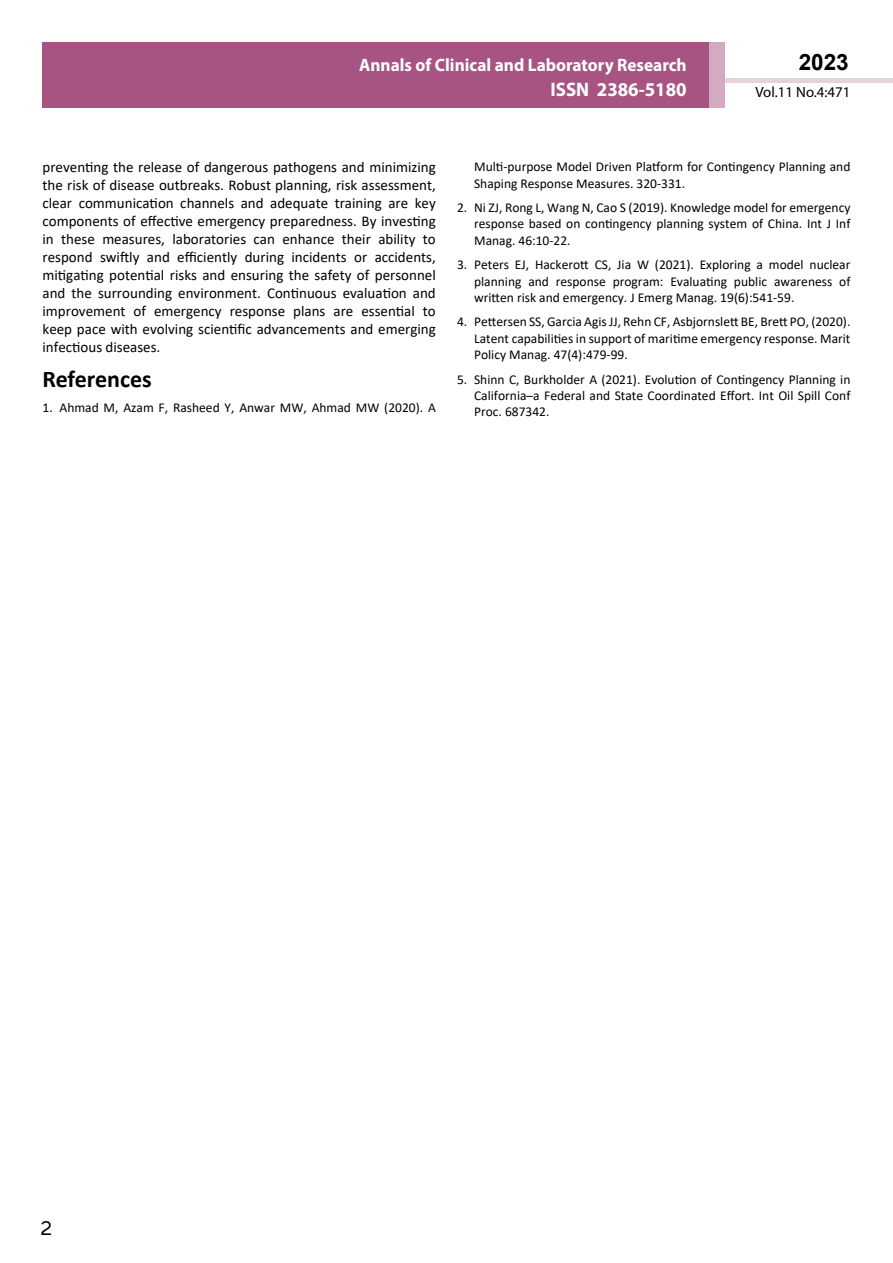
<style>
.page{position:relative;width:893px;height:1263px;background:#fff}
.page>*{position:absolute;margin:0;border:0;box-sizing:border-box;transform-origin:0 0}
.t1{font:25.5px "Tunga";color:#000}
.t2{font:700 24px "Calibri";color:#000}
.t3{font:700 22.5px "Arial";color:#000}
.t4{font:700 19.65px "Myriad Pro";color:#fff;scale:.96 1}
.t5{font:700 18px/21.6px "Myriad Pro";color:#fff;text-align:right;scale:.96 1}
.t6{font:15px/18px "Calibri";color:#000;text-align:justify}
.t7{font:14.85px "Myriad Pro";color:#000}
.t8{font:13.5px/16.2px "Calibri";color:#000;text-align:justify}
</style>
<div class="page">
<hr style="left:725px;top:78px;width:168px;height:4px;background:#e6d1dd">
<div style="left:43px;top:42px;width:666px;height:66px;background:#a75483"></div>
<div style="left:709px;top:42px;width:16px;height:66px;background:#d2aac1"></div>
<h3 class="t5" style="left:517px;top:53px;width:198px">ARCHIVOS DE MEDICINA<br>ISSN 1698-9465</h3>
<h3 class="t3" style="left:799px;top:46px;width:52px">2023</h3>
<h3 class="t5" style="left:359px;top:54px;width:343px">Annals of Clinical and Laboratory Research</h3>
<h3 class="t4" style="left:551px;top:76px;width:143px">ISSN 2386-5180</h3>
<p class="t7" style="left:755px;top:83px;width:96px">Vol.11 No.4:471</p>
<p class="t6" style="left:43px;top:158px;width:395px">preventing the release of dangerous pathogens and minimizing the risk of disease outbreaks. Robust planning, risk assessment, clear communication channels and adequate training are key components of effective emergency preparedness. By investing in these measures, laboratories can enhance their ability to respond swiftly and efficiently during incidents or accidents, mitigating potential risks and ensuring the safety of personnel and the surrounding environment. Continuous evaluation and improvement of emergency response plans are essential to keep pace with evolving scientific advancements and emerging infectious diseases.</p>
<h2 class="t2" style="left:43px;top:362px;width:111px">References</h2>
<p class="t8" style="left:43px;top:399px;width:395px">1. Ahmad M, Azam F, Rasheed Y, Anwar MW, Ahmad MW (2020). A</p>
<p class="t8" style="left:474px;top:158px;width:378px">Multi-purpose Model Driven Platform for Contingency Planning and<br>Shaping Response Measures. 320-331.</p>
<p class="t8" style="left:474px;top:199px;width:378px;text-indent:-17px">2. Ni ZJ, Rong L, Wang N, Cao S (2019). Knowledge model for emergency response based on contingency planning system of China. Int J Inf Manag. 46:10-22.</p>
<p class="t8" style="left:474px;top:256px;width:378px;text-indent:-17px">3. Peters EJ, Hackerott CS, Jia W (2021). Exploring a model nuclear planning and response program: Evaluating public awareness of written risk and emergency. J Emerg Manag. 19(6):541-59.</p>
<p class="t8" style="left:474px;top:313px;width:378px;text-indent:-17px">4. Pettersen SS, Garcia Agis JJ, Rehn CF, Asbjornslett BE, Brett PO, (2020).<br>Latent capabilities in support of maritime emergency response. Marit Policy Manag. 47(4):479-99.</p>
<p class="t8" style="left:474px;top:371px;width:378px;text-indent:-17px">5. Shinn C, Burkholder A (2021). Evolution of Contingency Planning in California–a Federal and State Coordinated Effort. Int Oil Spill Conf Proc. 687342.</p>
<h1 class="t1" style="left:41px;top:1211px;width:13px">2</h1>
</div>
